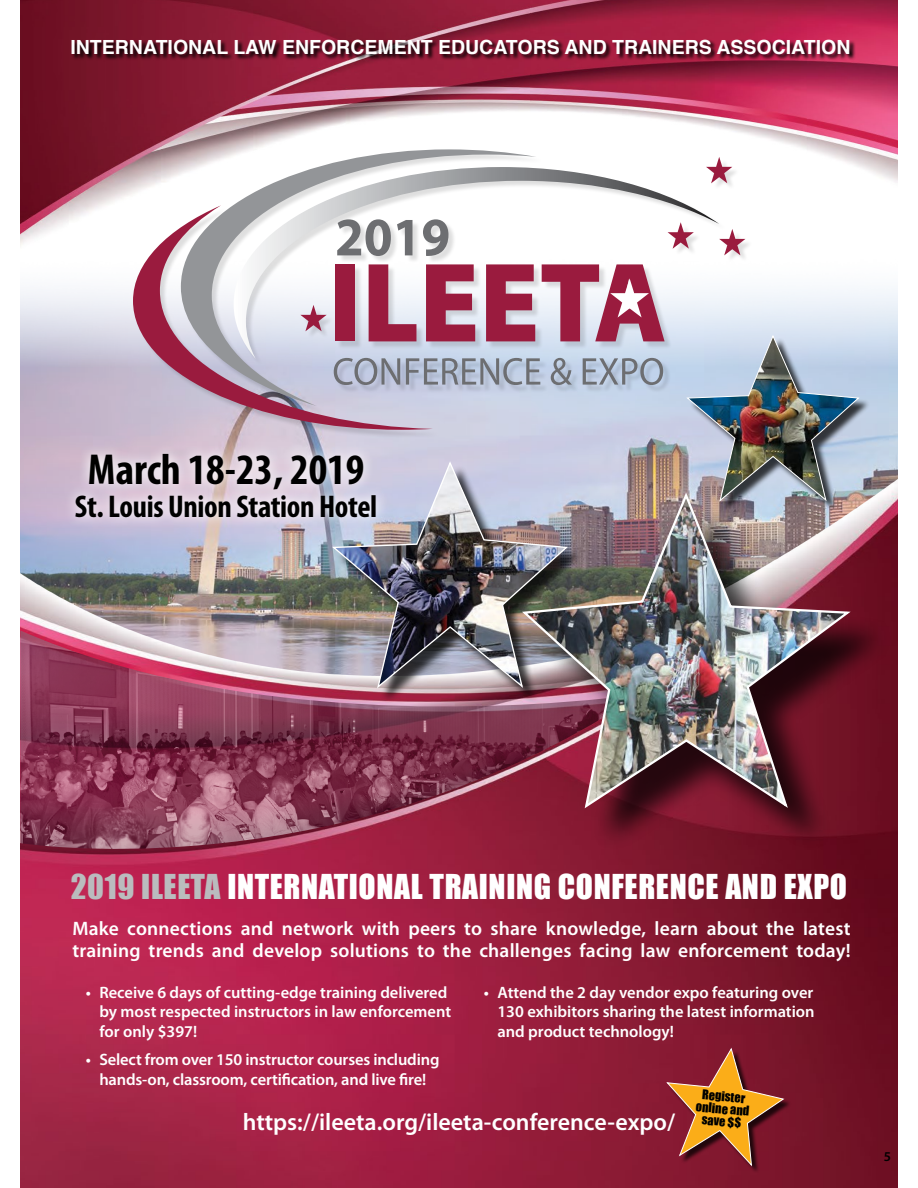
<style>
.page{position:relative;width:918px;height:1188px;background:#fff}
.page>*{position:absolute;margin:0;border:0;box-sizing:border-box;transform-origin:0 0}
.t1{font:700 condensed 43.5px "Myriad Pro";color:#000}
.t2{font:31.5px "Impact";letter-spacing:.02em;color:#fff}
.t3{font:700 condensed 31.5px "Myriad Pro";letter-spacing:-.01em;color:#000}
.t4{font:600 24px "Myriad Pro";color:#fff}
.t5{font:600 19.5px/22.5px "Myriad Pro";letter-spacing:.01em;color:#fff}
.t6{font:700 19.5px "Helvetica";color:#fff}
.t7{font:600 16.5px/19.5px "Myriad Pro";color:#fff}
.t8{font:600 13.5px "Myriad Pro";color:#000}
.t9{font:12.3px/12.5px "Impact";color:#000;text-align:center}
.s1{color:#babcbe}
</style>
<div class="page">
<img style="left:20px;top:328px;width:878px;height:119px">
<img style="left:20px;top:447px;width:878px;height:741px">
<div style="left:134px;top:150px;width:619px;height:288px;background:#000;opacity:.13"></div>
<svg style="left:536px;top:359px;width:4px;height:26px"></svg>
<svg style="left:551px;top:359px;width:21px;height:26px"></svg>
<svg style="left:583px;top:359px;width:80px;height:26px"></svg>
<svg style="left:133px;top:328px;width:300px;height:102px"></svg>
<svg style="left:181px;top:328px;width:355px;height:78px"></svg>
<svg style="left:234px;top:328px;width:485px;height:31px"></svg>
<svg style="left:542px;top:328px;width:123px;height:13px"></svg>
<svg style="left:300px;top:328px;width:27px;height:3px"></svg>
<div style="left:64px;top:442px;width:324px;height:87px;background:#fff;opacity:.95"></div>
<img style="left:20px;top:0;width:878px;height:328px">
<img style="left:330px;top:461px;width:240px;height:169px">
<div style="left:689px;top:338px;width:181px;height:175px;background:#000;opacity:.75"></div>
<img style="left:685px;top:335px;width:176px;height:167px">
<img style="left:20px;top:630px;width:511px;height:220px">
<div style="left:531px;top:502px;width:361px;height:349px;background:#000;opacity:.75"></div>
<img style="left:519px;top:493px;width:335px;height:318px">
<svg style="left:71px;top:39px;width:785px;height:21px"></svg>
<div style="left:669px;top:1050px;width:123px;height:123px;background:#000;opacity:.75"></div>
<svg style="left:666px;top:1048px;width:119px;height:119px"></svg>
<p class="t6" style="left:70px;top:31px;width:782px">INTERNATIONAL LAW ENFORCEMENT EDUCATORS AND TRAINERS ASSOCIATION</p>
<h1 class="t1" style="left:88px;top:442px;width:278px">March 18-23, 2019</h1>
<h2 class="t3" style="left:75px;top:487px;width:304px">St. Louis Union Station Hotel</h2>
<h2 class="t2" style="left:71px;top:862px;width:778px"><span class="s1">2019 ILEETA</span> INTERNATIONAL TRAINING CONFERENCE AND EXPO</h2>
<p class="t5" style="left:72px;top:916px;width:780px">Make connections and network with peers to share knowledge, learn about the latest training trends and develop solutions to the challenges facing law enforcement today!</p>
<p class="t7" style="left:99px;top:982px;width:353px;text-indent:-13px">• Receive 6 days of cutting-edge training delivered by most respected instructors in law enforcement for only $397!</p>
<p class="t7" style="left:86px;top:1050px;width:355px;text-align:center">• Select from over 150 instructor courses including hands-on, classroom, certification, and live fire!</p>
<p class="t7" style="left:497px;top:982px;width:319px;text-align:justify;text-indent:-13px">• Attend the 2 day vendor expo featuring over 130 exhibitors sharing the latest information and product technology!</p>
<h3 class="t4" style="left:243px;top:1107px;width:434px">https://ileeta.org/ileeta-conference-expo/</h3>
<p class="t9" style="left:698px;top:1088px;width:55px;rotate:5deg">Register online and save $$</p>
<p class="t8" style="left:884px;top:1148px;width:9px">5</p>
</div>
